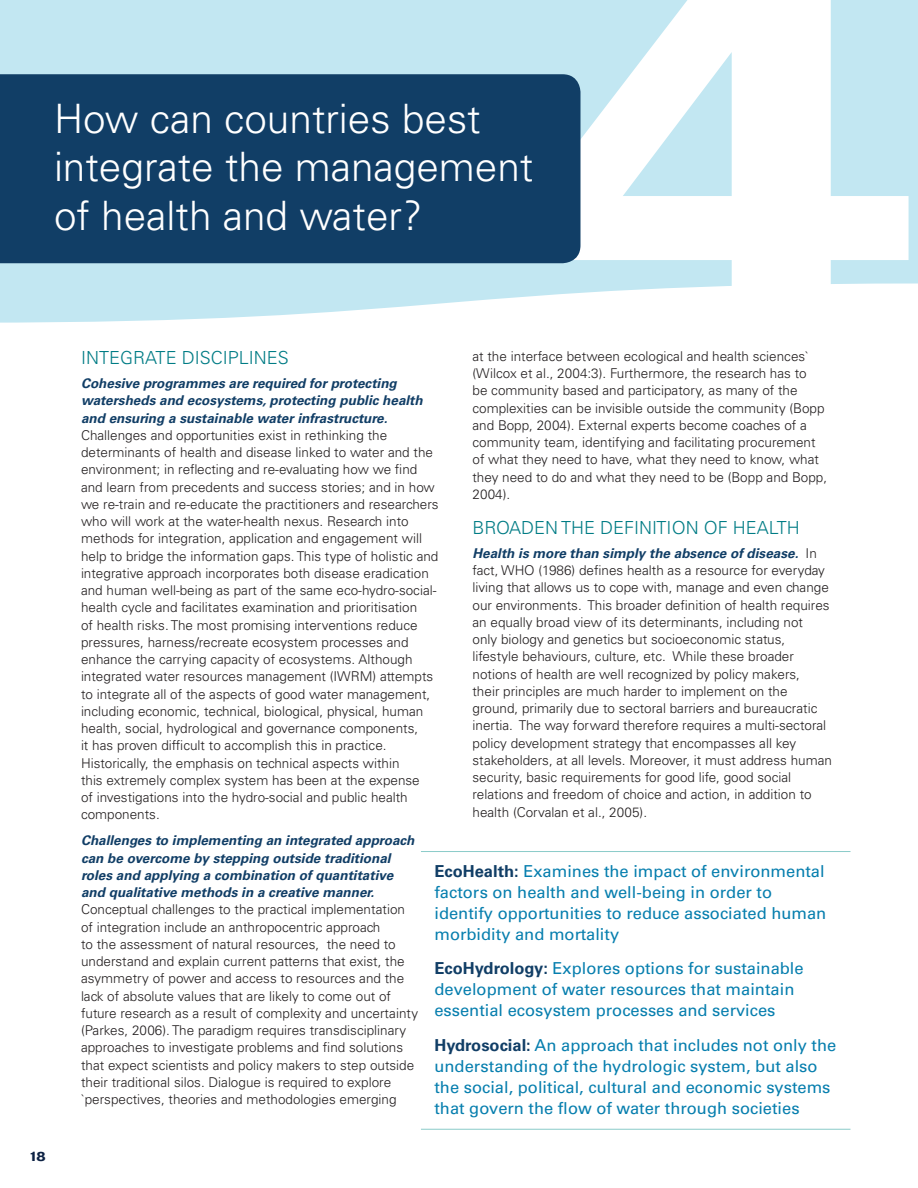
<style>
.page{position:relative;width:918px;height:1188px;background:#fff}
.page>*{position:absolute;margin:0;border:0;box-sizing:border-box;transform-origin:0 0}
.t1{font:700 expanded 547.5px "Grotesque MT Std";color:#fff}
.t2{font:300 40.5px/48.6px "Univers LT Std";color:#fff}
.t3{font:300 18px "Univers LT Std";color:#007c85}
.t4{font:16.5px/21px "Univers LT Std";color:#067eae}
.t5{font:300 13.5px/17.2px "Univers LT Std";color:#231f20}
.t6{font:italic 700 13.5px/17.2px "Univers LT Std";color:#113e66}
.t7{font:700 expanded 13.5px "Grotesque MT Std";color:#0d2244}
.s1{font-weight:700;font-style:italic;color:#113e66}
.s2{font-weight:700;color:#113e66}
</style>
<div class="page">
<div style="left:0;top:0;width:918px;height:324px;background:#c2e7f2"></div>
<div style="left:0;top:74px;width:580px;height:189px;background:#113e66"></div>
<svg style="left:0;top:284px;width:911px;height:40px;fill:#fff"></svg>
<svg style="left:911px;top:283px;width:7px;height:41px"></svg>
<hr style="left:421px;top:851px;width:429px;height:1px;background:#8acbc9">
<hr style="left:421px;top:1129px;width:429px;height:1px;background:#8acbc9">
<h2 class="t2" style="left:54px;top:96px;width:481px">How can countries best integrate the management of health and water?</h2>
<h1 class="t1" style="left:526px;top:-170px;width:401px">4</h1>
<h3 class="t3" style="left:81px;top:350px;width:209px">INTEGRATE DISCIPLINES</h3>
<p class="t6" style="left:81px;top:375px;width:343px">Cohesive programmes are required for protecting watersheds and ecosystems, protecting public health and ensuring a sustainable water infrastructure.</p>
<p class="t5" style="left:81px;top:427px;width:359px">Challenges and opportunities exist in rethinking the determinants of health and disease linked to water and the environment; in reflecting and re-evaluating how we find and learn from precedents and success stories; and in how we re-train and re-educate the practitioners and researchers who will work at the water-health nexus. Research into methods for integration, application and engagement will help to bridge the information gaps. This type of holistic and integrative approach incorporates both disease eradication and human well-being as part of the same eco-hydro-social&shy;health cycle and facilitates examination and prioritisation<br>of health risks. The most promising interventions reduce pressures, harness/recreate ecosystem processes and enhance the carrying capacity of ecosystems. Although integrated water resources management (IWRM) attempts to integrate all of the aspects of good water management, including economic, technical, biological, physical, human health, social, hydrological and governance components,<br>it has proven difficult to accomplish this in practice.<br>Historically, the emphasis on technical aspects within<br>this extremely complex system has been at the expense<br>of investigations into the hydro-social and public health components.</p>
<p class="t6" style="left:81px;top:833px;width:335px">Challenges to implementing an integrated approach can be overcome by stepping outside traditional roles and applying a combination of quantitative and qualitative methods in a creative manner.</p>
<p class="t5" style="left:81px;top:902px;width:339px">Conceptual challenges to the practical implementation of integration include an anthropocentric approach<br>to the assessment of natural resources, the need to understand and explain current patterns that exist, the asymmetry of power and access to resources and the lack of absolute values that are likely to come out of future research as a result of complexity and uncertainty (Parkes, 2006). The paradigm requires transdisciplinary approaches to investigate problems and find solutions that expect scientists and policy makers to step outside their traditional silos. Dialogue is required to explore `perspectives, theories and methodologies emerging</p>
<p class="t5" style="left:472px;top:348px;width:356px">at the interface between ecological and health sciences` (Wilcox et al., 2004:3). Furthermore, the research has to<br>be community based and participatory, as many of the complexities can be invisible outside the community (Bopp and Bopp, 2004). External experts become coaches of a community team, identifying and facilitating procurement of what they need to have, what they need to know, what they need to do and what they need to be (Bopp and Bopp, 2004).</p>
<h3 class="t3" style="left:472px;top:520px;width:329px">BROADEN THE DEFINITION OF HEALTH</h3>
<p class="t5" style="left:472px;top:545px;width:361px"><span class="s1">Health is more than simply the absence of disease.</span> In fact, WHO (1986) defines health as a resource for everyday living that allows us to cope with, manage and even change our environments. This broader definition of health requires an equally broad view of its determinants, including not<br>only biology and genetics but socioeconomic status, lifestyle behaviours, culture, etc. While these broader notions of health are well recognized by policy makers,<br>their principles are much harder to implement on the ground, primarily due to sectoral barriers and bureaucratic inertia. The way forward therefore requires a multi-sectoral policy development strategy that encompasses all key stakeholders, at all levels. Moreover, it must address human security, basic requirements for good life, good social relations and freedom of choice and action, in addition to health (Corvalan et al., 2005).</p>
<p class="t4" style="left:434px;top:861px;width:393px"><span class="s2">EcoHealth:</span> Examines the impact of environmental factors on health and well-being in order to identify opportunities to reduce associated human morbidity and mortality</p>
<p class="t4" style="left:434px;top:959px;width:371px"><span class="s2">EcoHydrology:</span> Explores options for sustainable development of water resources that maintain essential ecosystem processes and services</p>
<p class="t4" style="left:434px;top:1035px;width:403px"><span class="s2">Hydrosocial:</span> An approach that includes not only the understanding of the hydrologic system, but also the social, political, cultural and economic systems that govern the flow of water through societies</p>
<p class="t7" style="left:30px;top:1148px;width:18px">18</p>
</div>
